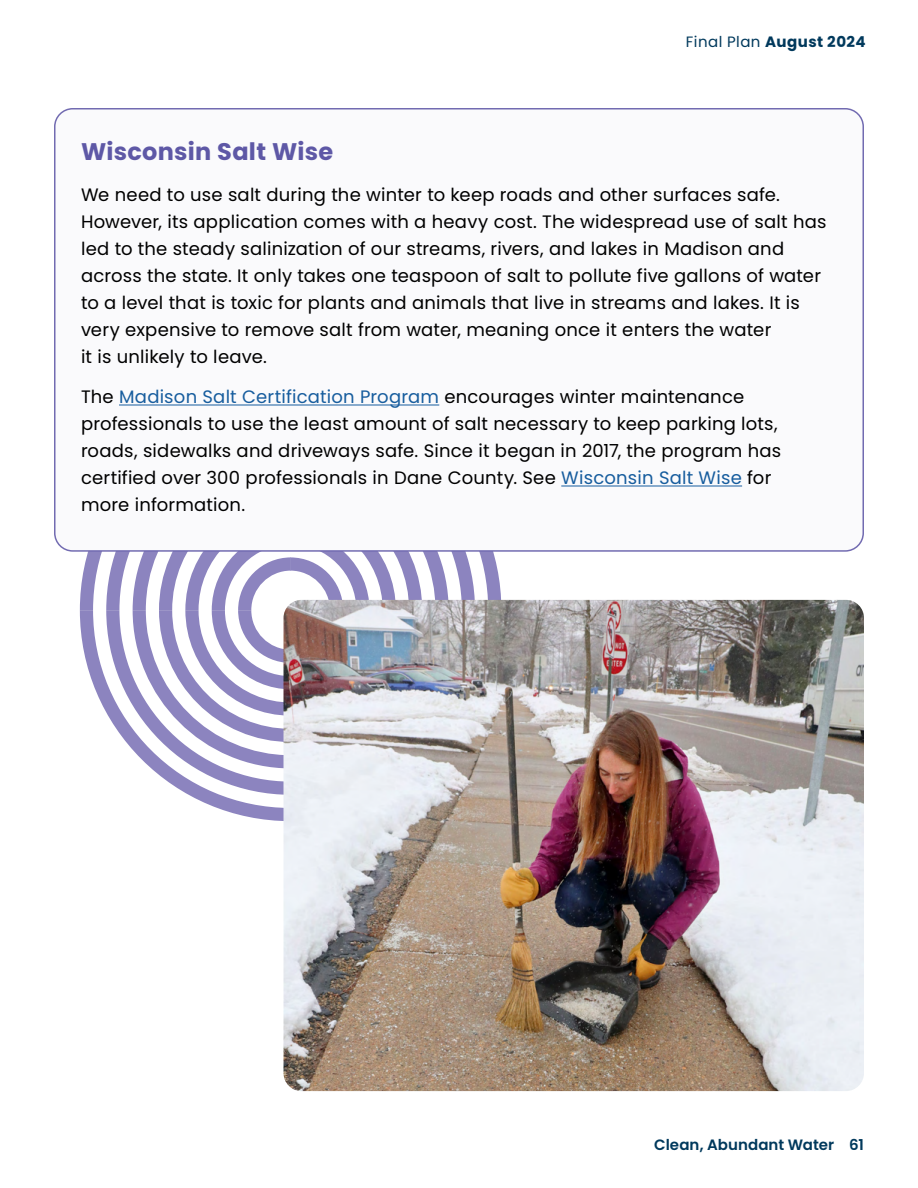
<style>
.page{position:relative;width:918px;height:1188px;background:#fff}
.page>*{position:absolute;margin:0;border:0;box-sizing:border-box;transform-origin:0 0}
.Blurb_Header{font:700 24px "Poppins";letter-spacing:.01em;color:#5e58a6}
.Text_Copy{font:18px/27px "Poppins";letter-spacing:.01em;color:#000}
.Left_Page_Number{font:600 15px "Poppins";letter-spacing:.005em;color:#00395c}
.Left_Page_Number-2{font:700 15px "Poppins";letter-spacing:.03em;color:#00395c}
.s1{font-weight:400}
.s2{color:#175d9e}
</style>
<div class="page">
<svg style="left:80px;top:552px;width:22px;height:58px"></svg>
<svg style="left:80px;top:610px;width:204px;height:211px"></svg>
<svg style="left:479px;top:552px;width:22px;height:48px"></svg>
<svg style="left:106px;top:552px;width:369px;height:243px"></svg>
<img style="left:284px;top:600px;width:580px;height:491px">
<div style="left:55px;top:109px;width:808px;height:442px;background:#fafafc;border-radius:18px"></div>
<div style="left:54px;top:108px;width:810px;height:444px;border:2px solid #726bb1;border-radius:18px"></div>
<hr style="left:119px;top:405px;width:320px;height:1px;background:#175d9e">
<hr style="left:561px;top:486px;width:181px;height:1px;background:#175d9e">
<p class="Left_Page_Number-2" style="left:686px;top:33px;width:181px"><span class="s1">Final Plan</span> August 2024</p>
<p class="Blurb_Header" style="left:81px;top:138px;width:254px">Wisconsin Salt Wise</p>
<p class="Text_Copy" style="left:81px;top:181px;width:747px">We need to use salt during the winter to keep roads and other surfaces safe.<br>However, its application comes with a heavy cost. The widespread use of salt has led to the steady salinization of our streams, rivers, and lakes in Madison and across the state. It only takes one teaspoon of salt to pollute five gallons of water to a level that is toxic for plants and animals that live in streams and lakes. It is very expensive to remove salt from water, meaning once it enters the water<br>it is unlikely to leave.</p>
<p class="Text_Copy" style="left:81px;top:383px;width:702px">The <span class="s2">Madison Salt Certification Program</span> encourages winter maintenance professionals to use the least amount of salt necessary to keep parking lots, roads, sidewalks and driveways safe. Since it began in 2017, the program has certified over 300 professionals in Dane County. See <span class="s2">Wisconsin Salt Wise</span> for more information.</p>
<p class="Left_Page_Number" style="left:654px;top:1136px;width:211px">Clean, Abundant Water 61</p>
</div>
